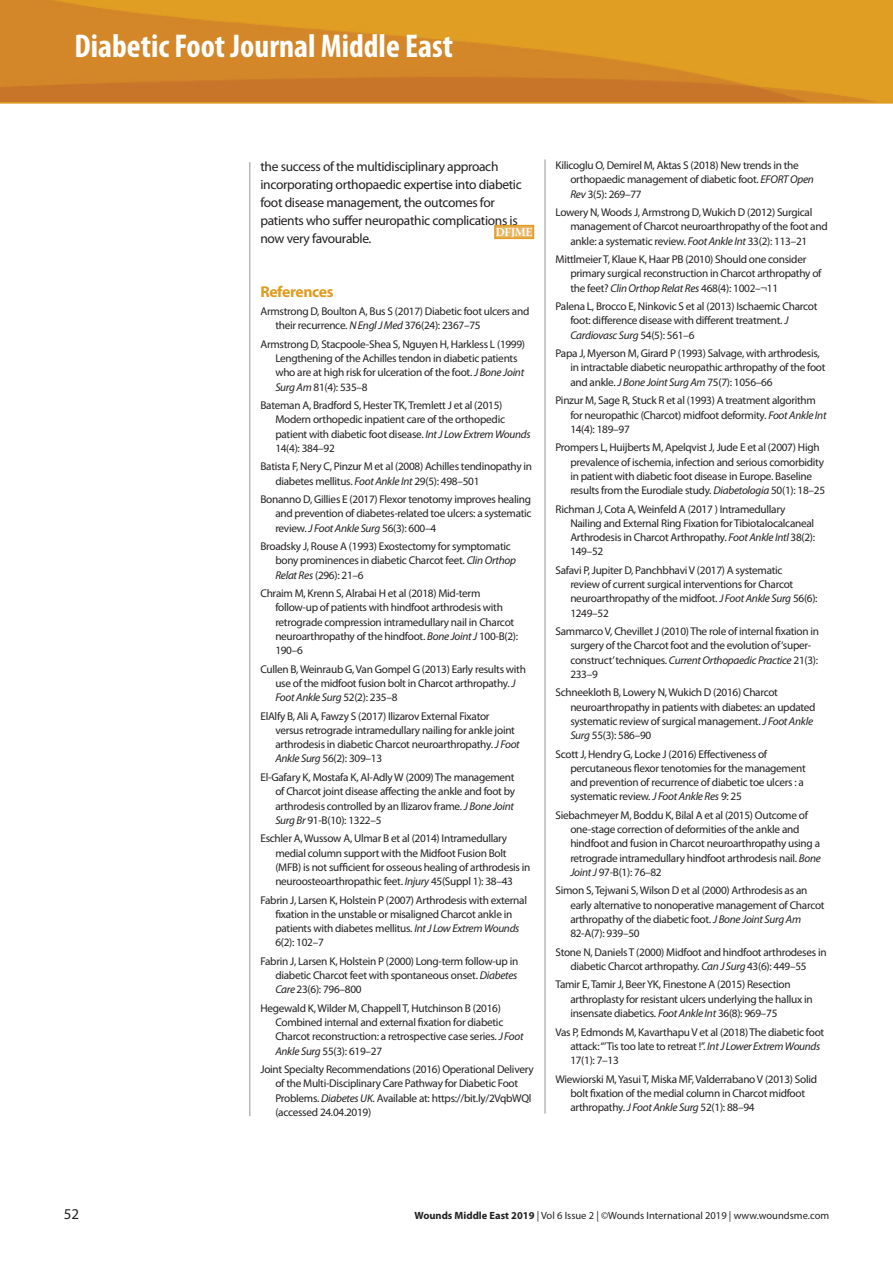
<style>
.page{position:relative;width:893px;height:1263px;background:#fff}
.page>*{position:absolute;margin:0;border:0;box-sizing:border-box;transform-origin:0 0}
.t1{font:700 condensed 33.15px "Myriad Pro";color:#fff}
.t2{font:700 condensed 33px "Myriad Pro";color:#fff}
.t3{font:700 15.75px "Myriad Pro";letter-spacing:-.025em;color:#df9d22}
.t4{font:15px "Myriad Pro";color:#231f20}
.t5{font:13.5px/18px "Myriad Pro";letter-spacing:-.025em;color:#231f20}
.t6{font:12px "Warnock Pro Bold Subh";letter-spacing:-.02em;color:#fff}
.t7{font:11.25px/14.2px "Myriad Pro";letter-spacing:-.025em;color:#231f20}
.t8{font:10.5px "Myriad Pro";color:#231f20}
.s1{font-style:italic}
.s2{font-weight:700}
</style>
<div class="page">
<hr style="left:545px;top:159px;width:1px;height:954px;background:#939598">
<hr style="left:250px;top:162px;width:1px;height:954px;background:#939598">
<div style="left:495px;top:226px;width:38px;height:12px;background:#e9b763"></div>
<div style="left:494px;top:225px;width:40px;height:14px;border:2px solid #df9d22"></div>
<svg style="left:0;top:0;width:893px;height:104px;background:#d68e26"></svg>
<h2 class="t2" style="left:74px;top:25px;width:380px">Diabetic Foot Journal Middle East</h2>
<h1 class="t1" style="left:74px;top:35px;width:182px">Clinical practice</h1>
<p class="t5" style="left:260px;top:157px;width:263px">the success of the multidisciplinary approach incorporating orthopaedic expertise into diabetic foot disease management, the outcomes for patients who suffer neuropathic complications is now very favourable.</p>
<p class="t6" style="left:496px;top:225px;width:38px">DFJME</p>
<h3 class="t3" style="left:260px;top:281px;width:75px">References</h3>
<p class="t7" style="left:275px;top:304px;width:255px;text-indent:-15px">Armstrong D, Boulton A, Bus S (2017) Diabetic foot ulcers and their recurrence. <span class="s1">N Engl J Med</span> 376(24): 2367–75</p>
<p class="t7" style="left:275px;top:337px;width:251px;text-indent:-15px">Armstrong D, Stacpoole-Shea S, Nguyen H, Harkless L (1999)<br>Lengthening of the Achilles tendon in diabetic patients who are at high risk for ulceration of the foot. <span class="s1">J Bone Joint Surg Am</span> 81(4): 535–8</p>
<p class="t7" style="left:275px;top:398px;width:257px;text-indent:-15px">Bateman A, Bradford S, Hester TK, Tremlett J et al (2015)<br>Modern orthopedic inpatient care of the orthopedic patient with diabetic foot disease. <span class="s1">Int J Low Extrem Wounds </span>14(4): 384–92</p>
<p class="t7" style="left:275px;top:459px;width:258px;text-indent:-15px">Batista F, Nery C, Pinzur M et al (2008) Achilles tendinopathy in diabetes mellitus. <span class="s1">Foot Ankle Int</span> 29(5): 498–501</p>
<p class="t7" style="left:275px;top:492px;width:258px;text-align:justify;text-indent:-15px">Bonanno D, Gillies E (2017) Flexor tenotomy improves healing and prevention of diabetes-related toe ulcers: a systematic review. <span class="s1">J Foot Ankle Surg</span> 56(3): 600–4</p>
<p class="t7" style="left:275px;top:539px;width:242px;text-indent:-15px">Broadsky J, Rouse A (1993) Exostectomy for symptomatic bony prominences in diabetic Charcot feet. <span class="s1">Clin Orthop<br>Relat Res</span> (296): 21–6</p>
<p class="t7" style="left:275px;top:586px;width:244px;text-indent:-15px">Chraim M, Krenn S, Alrabai H et al (2018) Mid-term follow-up of patients with hindfoot arthrodesis with retrograde compression intramedullary nail in Charcot neuroarthropathy of the hindfoot. <span class="s1">Bone Joint J</span> 100-B(2):<br>190–6</p>
<p class="t7" style="left:275px;top:662px;width:252px;text-indent:-15px">Cullen B, Weinraub G, Van Gompel G (2013) Early results with use of the midfoot fusion bolt in Charcot arthropathy. <span class="s1">J<br>Foot Ankle Surg</span> 52(2): 235–8</p>
<p class="t7" style="left:275px;top:709px;width:246px;text-indent:-15px">ElAlfy B, Ali A, Fawzy S (2017) Ilizarov External Fixator versus retrograde intramedullary nailing for ankle joint arthrodesis in diabetic Charcot neuroarthropathy. <span class="s1">J Foot Ankle Surg</span> 56(2): 309–13</p>
<p class="t7" style="left:275px;top:770px;width:241px;text-align:justify;text-indent:-15px">El-Gafary K, Mostafa K, Al-Adly W (2009) The management of Charcot joint disease affecting the ankle and foot by arthrodesis controlled by an Ilizarov frame. <span class="s1">J Bone Joint Surg Br</span> 91-B(10): 1322–5</p>
<p class="t7" style="left:275px;top:831px;width:257px;text-indent:-15px">Eschler A, Wussow A, Ulmar B et al (2014) Intramedullary medial column support with the Midfoot Fusion Bolt (MFB) is not sufficient for osseous healing of arthrodesis in neuroosteoarthropathic feet. <span class="s1">Injury</span> 45(Suppl 1): 38–43</p>
<p class="t7" style="left:275px;top:892px;width:253px;text-indent:-15px">Fabrin J, Larsen K, Holstein P (2007) Arthrodesis with external fixation in the unstable or misaligned Charcot ankle in patients with diabetes mellitus. <span class="s1">Int J Low Extrem Wounds </span>6(2): 102–7</p>
<p class="t7" style="left:275px;top:954px;width:244px;text-align:justify;text-indent:-15px">Fabrin J, Larsen K, Holstein P (2000) Long-term follow-up in diabetic Charcot feet with spontaneous onset. <span class="s1">Diabetes Care</span> 23(6): 796–800</p>
<p class="t7" style="left:275px;top:1001px;width:250px;text-indent:-15px">Hegewald K, Wilder M, Chappell T, Hutchinson B (2016)<br>Combined internal and external fixation for diabetic Charcot reconstruction: a retrospective case series. <span class="s1">J Foot Ankle Surg</span> 55(3): 619–27</p>
<p class="t7" style="left:275px;top:1062px;width:260px;text-indent:-15px">Joint Specialty Recommendations (2016) Operational Delivery of the Multi-Disciplinary Care Pathway for Diabetic Foot Problems. <span class="s1">Diabetes UK</span>. Available at: https://bit.ly/2VqbWQl (accessed 24.04.2019)</p>
<p class="t7" style="left:570px;top:158px;width:245px;text-indent:-15px">Kilicoglu O, Demirel M, Aktas S (2018) New trends in the orthopaedic management of diabetic foot. <span class="s1">EFORT Open<br>Rev</span> 3(5): 269–77</p>
<p class="t7" style="left:570px;top:205px;width:259px;text-indent:-15px">Lowery N, Woods J, Armstrong D, Wukich D (2012) Surgical management of Charcot neuroarthropathy of the foot and ankle: a systematic review. <span class="s1">Foot Ankle Int</span> 33(2): 113–21</p>
<p class="t7" style="left:570px;top:252px;width:253px;text-indent:-15px">Mittlmeier T, Klaue K, Haar PB (2010) Should one consider primary surgical reconstruction in Charcot arthropathy of the feet? <span class="s1">Clin Orthop Relat Res</span> 468(4): 1002–¬11</p>
<p class="t7" style="left:570px;top:299px;width:249px;text-indent:-15px">Palena L, Brocco E, Ninkovic S et al (2013) Ischaemic Charcot foot: difference disease with different treatment. <span class="s1">J<br>Cardiovasc Surg</span> 54(5): 561–6</p>
<p class="t7" style="left:570px;top:346px;width:257px;text-indent:-15px">Papa J, Myerson M, Girard P (1993) Salvage, with arthrodesis, in intractable diabetic neuropathic arthropathy of the foot and ankle. <span class="s1">J Bone Joint Surg Am</span> 75(7): 1056–66</p>
<p class="t7" style="left:570px;top:393px;width:258px;text-indent:-15px">Pinzur M, Sage R, Stuck R et al (1993) A treatment algorithm for neuropathic (Charcot) midfoot deformity. <span class="s1">Foot Ankle Int<br></span>14(4): 189–97</p>
<p class="t7" style="left:570px;top:440px;width:256px;text-indent:-15px">Prompers L, Huijberts M, Apelqvist J, Jude E et al (2007) High prevalence of ischemia, infection and serious comorbidity in patient with diabetic foot disease in Europe. Baseline results from the Eurodiale study. <span class="s1">Diabetologia</span> 50(1): 18–25</p>
<p class="t7" style="left:570px;top:501px;width:246px;text-indent:-15px">Richman J, Cota A, Weinfeld A (2017 ) Intramedullary Nailing and External Ring Fixation for Tibiotalocalcaneal Arthrodesis in Charcot Arthropathy. <span class="s1">Foot Ankle Intl</span> 38(2):<br>149–52</p>
<p class="t7" style="left:570px;top:563px;width:249px;text-indent:-15px">Safavi P, Jupiter D, Panchbhavi V (2017) A systematic<br>review of current surgical interventions for Charcot neuroarthropathy of the midfoot. <span class="s1">J Foot Ankle Surg</span> 56(6):<br>1249–52</p>
<p class="t7" style="left:570px;top:624px;width:250px;text-indent:-15px">Sammarco V, Chevillet J (2010) The role of internal fixation in surgery of the Charcot foot and the evolution of ‘super&shy;construct’ techniques. <span class="s1">Current Orthopaedic Practice</span> 21(3):<br>233–9</p>
<p class="t7" style="left:570px;top:685px;width:247px;text-indent:-15px">Schneekloth B, Lowery N, Wukich D (2016) Charcot neuroarthropathy in patients with diabetes: an updated systematic review of surgical management. <span class="s1">J Foot Ankle Surg</span> 55(3): 586–90</p>
<p class="t7" style="left:570px;top:746px;width:237px;text-indent:-15px">Scott J, Hendry G, Locke J (2016) Effectiveness of percutaneous flexor tenotomies for the management and prevention of recurrence of diabetic toe ulcers : a systematic review. <span class="s1">J Foot Ankle Res</span> 9: 25</p>
<p class="t7" style="left:570px;top:808px;width:252px;text-indent:-15px">Siebachmeyer M, Boddu K, Bilal A et al (2015) Outcome of one-stage correction of deformities of the ankle and hindfoot and fusion in Charcot neuroarthropathy using a retrograde intramedullary hindfoot arthrodesis nail. <span class="s1">Bone Joint J</span> 97-B(1): 76–82</p>
<p class="t7" style="left:570px;top:883px;width:256px;text-indent:-15px">Simon S, Tejwani S, Wilson D et al (2000) Arthrodesis as an early alternative to nonoperative management of Charcot arthropathy of the diabetic foot. <span class="s1">J Bone Joint Surg Am </span>82-A(7): 939–50</p>
<p class="t7" style="left:555px;top:945px;width:273px;text-align:center">Stone N, Daniels T (2000) Midfoot and hindfoot arthrodeses in diabetic Charcot arthropathy. <span class="s1">Can J Surg</span> 43(6): 449–55</p>
<p class="t7" style="left:570px;top:977px;width:244px;text-indent:-15px">Tamir E, Tamir J, Beer YK, Finestone A (2015) Resection arthroplasty for resistant ulcers underlying the hallux in insensate diabetics. <span class="s1">Foot Ankle Int</span> 36(8): 969–75</p>
<p class="t7" style="left:570px;top:1024px;width:255px;text-indent:-15px">Vas P, Edmonds M, Kavarthapu V et al (2018) The diabetic foot attack: “’Tis too late to retreat !”. <span class="s1">Int J Lower Extrem Wounds<br></span>17(1): 7–13</p>
<p class="t7" style="left:570px;top:1071px;width:248px;text-indent:-15px">Wiewiorski M, Yasui T, Miska MF, Valderrabano V (2013) Solid bolt fixation of the medial column in Charcot midfoot arthropathy. <span class="s1">J Foot Ankle Surg</span> 52(1): 88–94</p>
<h3 class="t4" style="left:64px;top:1204px;width:17px">52</h3>
<p class="t8" style="left:414px;top:1208px;width:416px"><span class="s2">Wounds Middle East 2019</span> | Vol 6 Issue 2 | ©Wounds International 2019 | www.woundsme.com</p>
</div>
